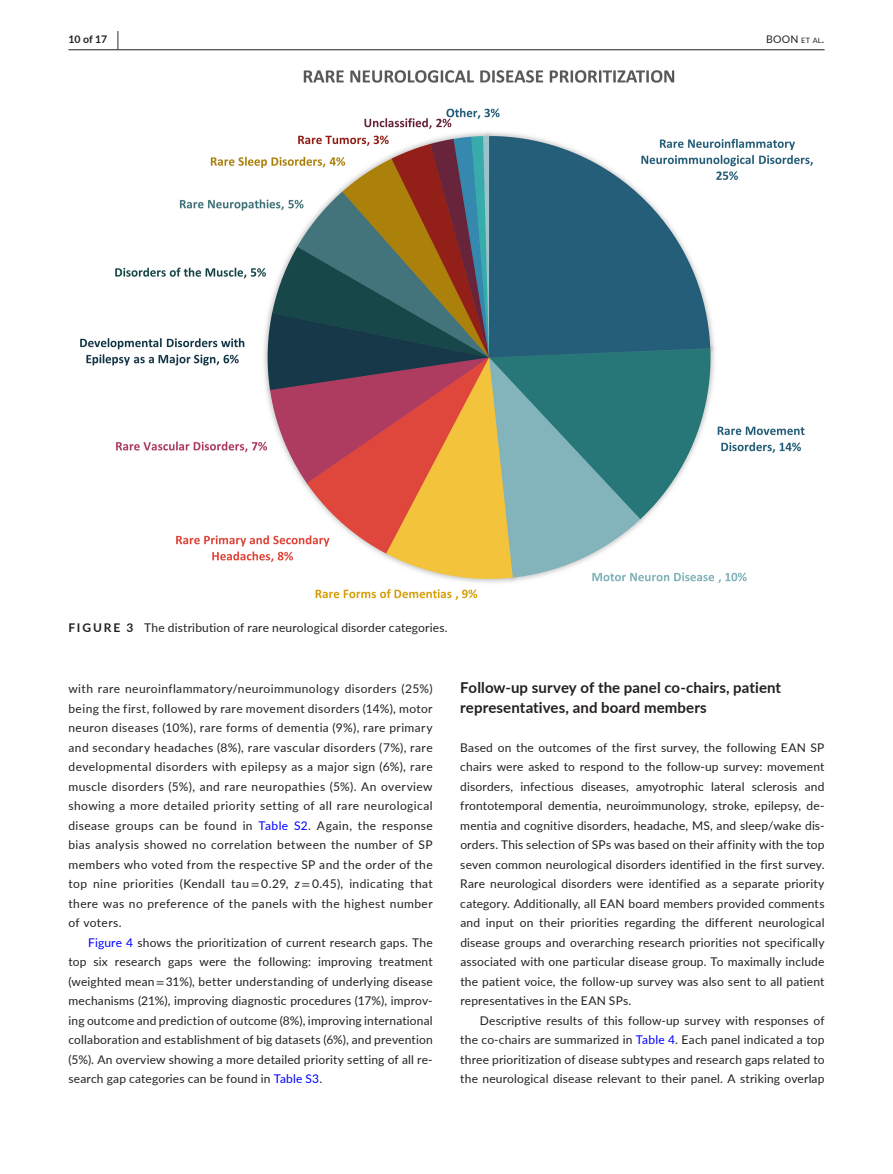
<style>
.page{position:relative;width:893px;height:1174px;background:#fff}
.page>*{position:absolute;margin:0;border:0;box-sizing:border-box;transform-origin:0 0}
.t1{font:700 15px/19.5px "Lato";letter-spacing:.005em;color:#231f20}
.t2{font:12px/19.5px "Lato";letter-spacing:.015em;color:#231f20;text-align:justify}
.t3{font:10.5px "Lato";color:#231f20}
.t4{font:700 10.5px "Lato";color:#231f20}
.s1{font-size:19.5px}
.s2{font-size:7.35px}
.s3{font-weight:700}
.s4{color:#00f}
.s5{font-family:"STIX"}
.s6{font-style:italic}
</style>
<div class="page">
<hr style="left:68px;top:49px;width:756px;height:1px;background:#231f20">
<img style="left:80px;top:70px;width:733px;height:530px">
<p class="t4" style="left:68px;top:31px;width:52px">10 of 17 <span class="s1">|</span></p>
<p class="t3" style="left:766px;top:31px;width:60px">BOON <span class="s2">et al</span>.</p>
<p class="t2" style="left:68px;top:617px;width:381px"><span class="s3">FIGURE 3</span> The distribution of rare neurological disorder categories.</p>
<p class="t2" style="left:68px;top:678px;width:366px">with rare neuroinflammatory/neuroimmunology disorders (25%) being the first, followed by rare movement disorders (14%), motor neuron diseases (10%), rare forms of dementia (9%), rare primary and secondary headaches (8%), rare vascular disorders (7%), rare developmental disorders with epilepsy as a major sign (6%), rare muscle disorders (5%), and rare neuropathies (5%). An overview showing a more detailed priority setting of all rare neurological disease groups can be found in <span class="s4">Table S2</span>. Again, the response bias analysis showed no correlation between the number of SP members who voted from the respective SP and the order of the top nine priorities (Kendall tau <span class="s5">=</span> 0.29, <span class="s6">z</span><span class="s5">=</span> 0.45), indicating that there was no preference of the panels with the highest number of voters.</p>
<p class="t2" style="left:68px;top:932px;width:366px;text-indent:20px"><span class="s4">Figure 4</span> shows the prioritization of current research gaps. The top six research gaps were the following: improving treatment (weighted mean <span class="s5">=</span> 31%), better understanding of underlying disease mechanisms (21%), improving diagnostic procedures (17%), improv&shy;ing outcome and prediction of outcome (8%), improving international collaboration and establishment of big datasets (6%), and prevention (5%). An overview showing a more detailed priority setting of all re&shy;search gap categories can be found in <span class="s4">Table S3</span>.</p>
<p class="t1" style="left:460px;top:677px;width:322px">Follow-up survey of the panel co-chairs, patient representatives, and board members</p>
<p class="t2" style="left:460px;top:737px;width:366px">Based on the outcomes of the first survey, the following EAN SP chairs were asked to respond to the follow-up survey: movement disorders, infectious diseases, amyotrophic lateral sclerosis and frontotemporal dementia, neuroimmunology, stroke, epilepsy, de&shy;mentia and cognitive disorders, headache, MS, and sleep/wake dis&shy;orders. This selection of SPs was based on their affinity with the top seven common neurological disorders identified in the first survey.<br>Rare neurological disorders were identified as a separate priority category. Additionally, all EAN board members provided comments and input on their priorities regarding the different neurological disease groups and overarching research priorities not specifically associated with one particular disease group. To maximally include the patient voice, the follow-up survey was also sent to all patient representatives in the EAN SPs.</p>
<p class="t2" style="left:460px;top:1010px;width:366px;text-indent:20px">Descriptive results of this follow-up survey with responses of the co-chairs are summarized in <span class="s4">Table 4</span>. Each panel indicated a top three prioritization of disease subtypes and research gaps related to the neurological disease relevant to their panel. A striking overlap</p>
</div>
